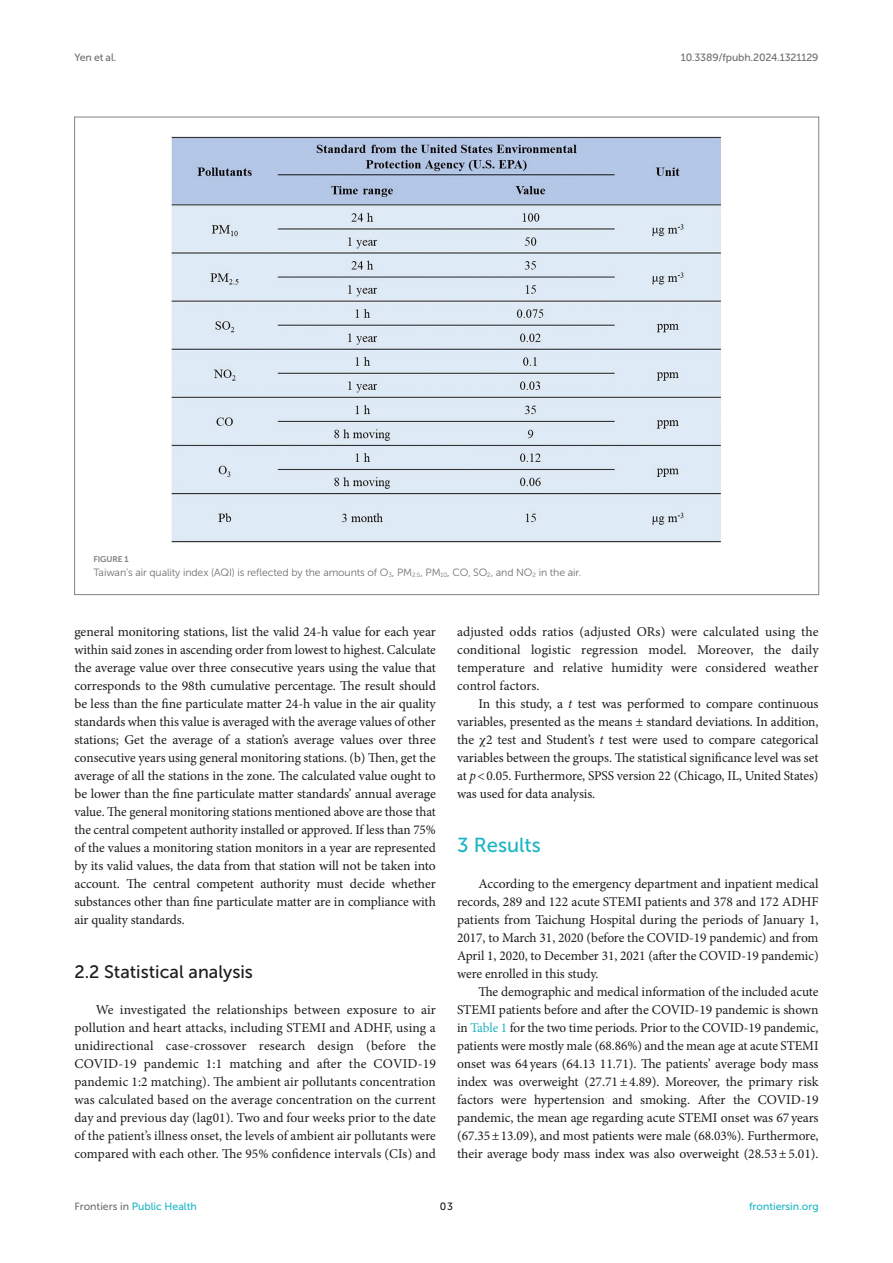
<style>
.page{position:relative;width:893px;height:1263px;background:#fff}
.page>*{position:absolute;margin:0;border:0;box-sizing:border-box;transform-origin:0 0}
.TEXT{font:20.25px "Museo Sans 500";color:#1db5c3}
.TEXT-2{font:18px "Museo Sans 500";color:#1b1c1b}
.TEXT-3{font:13.5px/18px "Minion Pro";letter-spacing:-.005em;color:#1b1c1b;text-align:justify}
.FIG_LEG{font:10.5px "Museo Sans 300";letter-spacing:-.01em;color:#706f70}
.t1{font:10.5px "Museo Sans 500";color:#1db5c3}
.t2{font:10.5px "Museo Sans 500";letter-spacing:-.015em;color:#706f70}
.t3{font:10.5px "Museo Sans 500";color:#1b1c1b}
.FIG_HD{font:8.25px "Museo Sans 700";letter-spacing:-.01em;color:#7e7f7f}
.s1{font-style:italic}
.s2{font-family:"STIX General"}
.s3{color:#1db5c3}
.s4{color:#706f70}
</style>
<div class="page">
<img style="left:171px;top:136px;width:550px;height:407px">
<p class="t2" style="left:74px;top:51px;width:43px">Yen et al.</p>
<p class="t2" style="left:681px;top:51px;width:139px">10.3389/fpubh.2024.1321129</p>
<p class="FIG_HD" style="left:94px;top:555px;width:37px">FIGURE 1</p>
<p class="FIG_LEG" style="left:94px;top:566px;width:489px">Taiwan’s air quality index (AQI) is reflected by the amounts of O<sub>3</sub>, PM<sub>2.5</sub>, PM<sub>10</sub>, CO, SO<sub>2</sub>, and NO<sub>2</sub> in the air.</p>
<p class="TEXT-3" style="left:74px;top:623px;width:363px">general monitoring stations, list the valid 24-h value for each year within said zones in ascending order from lowest to highest. Calculate the average value over three consecutive years using the value that corresponds to the 98th cumulative percentage. The result should be less than the fine particulate matter 24-h value in the air quality standards when this value is averaged with the average values of other stations; Get the average of a station’s average values over three consecutive years using general monitoring stations. (b) Then, get the average of all the stations in the zone. The calculated value ought to be lower than the fine particulate matter standards’ annual average value. The general monitoring stations mentioned above are those that the central competent authority installed or approved. If less than 75% of the values a monitoring station monitors in a year are represented by its valid values, the data from that station will not be taken into account. The central competent authority must decide whether substances other than fine particulate matter are in compliance with air quality standards.</p>
<p class="TEXT-2" style="left:74px;top:962px;width:180px">2.2 Statistical analysis</p>
<p class="TEXT-3" style="left:74px;top:1001px;width:363px;text-indent:21px">We investigated the relationships between exposure to air pollution and heart attacks, including STEMI and ADHF, using a unidirectional case-crossover research design (before the COVID-19 pandemic 1:1 matching and after the COVID-19 pandemic 1:2 matching). The ambient air pollutants concentration was calculated based on the average concentration on the current day and previous day (lag01). Two and four weeks prior to the date of the patient’s illness onset, the levels of ambient air pollutants were compared with each other. The 95% confidence intervals (CIs) and</p>
<p class="TEXT-3" style="left:457px;top:623px;width:363px">adjusted odds ratios (adjusted ORs) were calculated using the</p>
<p class="TEXT-3" style="left:457px;top:641px;width:363px">conditional logistic regression model. Moreover, the daily</p>
<p class="TEXT-3" style="left:457px;top:659px;width:363px">temperature and relative humidity were considered weather</p>
<p class="TEXT-3" style="left:457px;top:677px;width:84px">control factors.</p>
<p class="TEXT-3" style="left:478px;top:695px;width:342px">In this study, a <span class="s1">t</span> test was performed to compare continuous</p>
<p class="TEXT-3" style="left:457px;top:713px;width:363px">variables, presented as the means ± standard deviations. In addition,</p>
<p class="TEXT-3" style="left:457px;top:731px;width:363px">the <span class="s2">χ</span>2 test and Student’s <span class="s1">t</span> test were used to compare categorical</p>
<p class="TEXT-3" style="left:457px;top:749px;width:363px">variables between the groups. The statistical significance level was set</p>
<p class="TEXT-3" style="left:457px;top:767px;width:363px">at <span class="s1">p</span>&lt;0.05. Furthermore, SPSS version 22 (Chicago, IL, United States)</p>
<p class="TEXT-3" style="left:457px;top:785px;width:140px">was used for data analysis.</p>
<p class="TEXT" style="left:457px;top:834px;width:85px">3 Results</p>
<p class="TEXT-3" style="left:478px;top:875px;width:342px">According to the emergency department and inpatient medical</p>
<p class="TEXT-3" style="left:457px;top:893px;width:363px">records, 289 and 122 acute STEMI patients and 378 and 172 ADHF</p>
<p class="TEXT-3" style="left:457px;top:911px;width:363px">patients from Taichung Hospital during the periods of January 1,</p>
<p class="TEXT-3" style="left:457px;top:929px;width:363px">2017, to March 31, 2020 (before the COVID-19 pandemic) and from</p>
<p class="TEXT-3" style="left:457px;top:947px;width:363px">April 1, 2020, to December 31, 2021 (after the COVID-19 pandemic)</p>
<p class="TEXT-3" style="left:457px;top:965px;width:143px">were enrolled in this study.</p>
<p class="TEXT-3" style="left:478px;top:983px;width:342px">The demographic and medical information of the included acute</p>
<p class="TEXT-3" style="left:457px;top:1001px;width:363px">STEMI patients before and after the COVID-19 pandemic is shown</p>
<p class="TEXT-3" style="left:457px;top:1019px;width:363px">in <span class="s3">Table 1</span> for the two time periods. Prior to the COVID-19 pandemic,</p>
<p class="TEXT-3" style="left:457px;top:1037px;width:363px">patients were mostly male (68.86%) and the mean age at acute STEMI onset was 64years (64.13 11.71). The patients’ average body mass index was overweight (27.71±4.89). Moreover, the primary risk factors were hypertension and smoking. After the COVID-19 pandemic, the mean age regarding acute STEMI onset was 67years (67.35±13.09), and most patients were male (68.03%). Furthermore, their average body mass index was also overweight (28.53±5.01).</p>
<p class="t1" style="left:74px;top:1200px;width:124px"><span class="s4">Frontiers in</span> Public Health</p>
<p class="t3" style="left:440px;top:1200px;width:15px">03</p>
<p class="t1" style="left:749px;top:1200px;width:71px">frontiersin.org</p>
</div>
